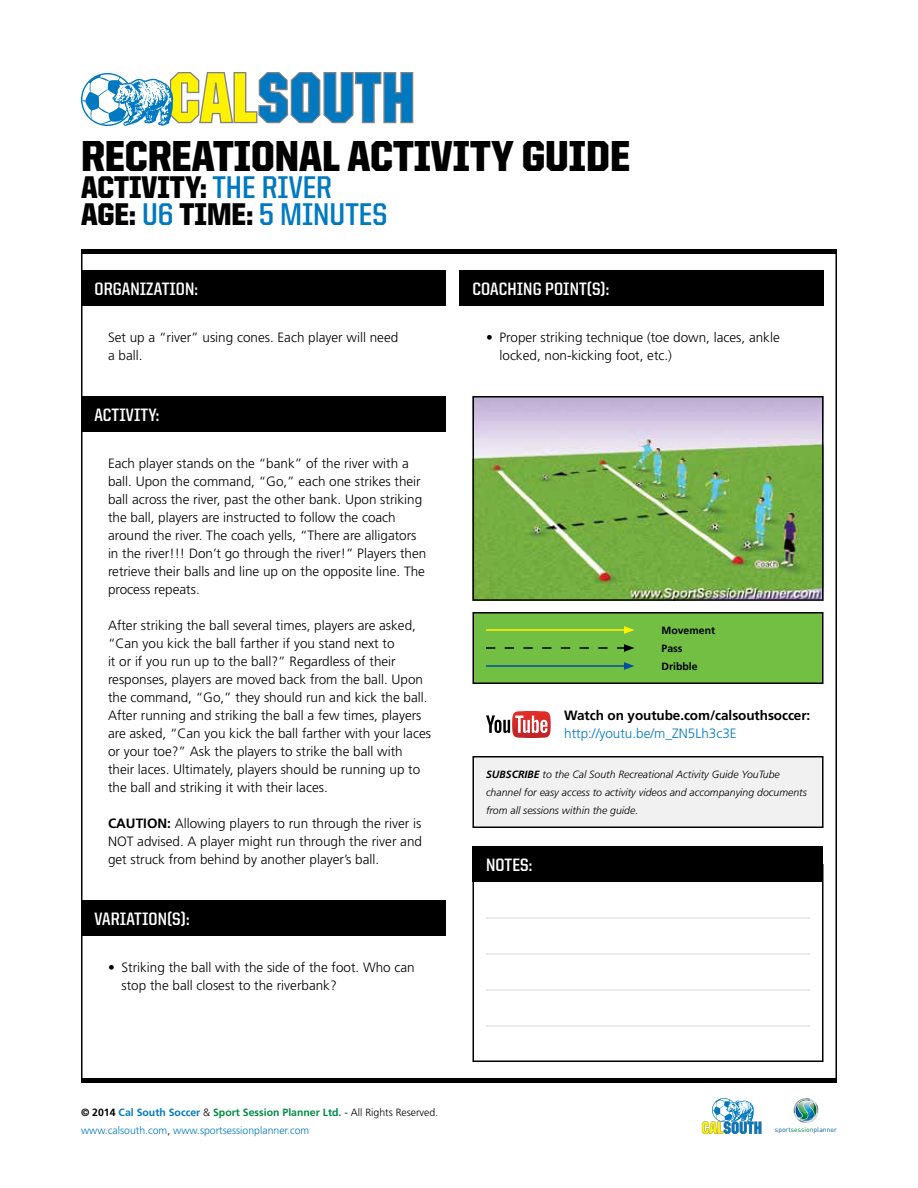
<style>
.page{position:relative;width:918px;height:1188px;background:#fff}
.page>*{position:absolute;margin:0;border:0;box-sizing:border-box;transform-origin:0 0}
.t1{font:900 43.5px "United Sans Semi Cond";color:#000}
.t2{font:900 31.5px/27px "United Sans Semi Cond";color:#000}
.t3{font:700 18px "United Sans Semi Cond";letter-spacing:.005em;color:#fff}
.t4{font:300 13.5px/18px "Frutiger";color:#000}
.t5{font:700 13.5px "Frutiger";letter-spacing:-.005em;color:#000}
.t6{font:300 13.5px "Frutiger";color:#0079c1}
.t7{font:italic 300 10.5px/18px "Frutiger";color:#000}
.t8{font:300 10.5px/18px "Frutiger";color:#0079c1}
.t9{font:700 10.5px/18px "Frutiger";color:#000}
.t10{font:6.75px "DIN";color:#005e9e}
.s1{font-weight:700;color:#0079c1}
.s2{font-weight:700}
.s3{font-weight:700;color:#000}
.s4{color:#000}
.s5{font-weight:700;color:#008b44}
.s6{color:#008b44}
</style>
<div class="page">
<div style="left:81px;top:1078px;width:756px;height:5px;background:#000"></div>
<div style="left:81px;top:249px;width:756px;height:5px;background:#000"></div>
<svg style="left:794px;top:1098px;width:24px;height:25px"></svg>
<div style="left:712px;top:1098px;width:24px;height:24px;background:#58a6d6;border-radius:50%"></div>
<svg style="left:702px;top:1099px;width:60px;height:35px"></svg>
<div style="left:81px;top:270px;width:365px;height:36px;background:#000"></div>
<div style="left:81px;top:396px;width:365px;height:36px;background:#000"></div>
<div style="left:81px;top:900px;width:365px;height:36px;background:#000"></div>
<div style="left:459px;top:270px;width:365px;height:36px;background:#000"></div>
<div style="left:473px;top:757px;width:350px;height:70px;background:#f1f1f2"></div>
<div style="left:472px;top:756px;width:352px;height:72px;border:2px solid #000"></div>
<svg style="left:486px;top:711px;width:65px;height:27px"></svg>
<div style="left:473px;top:613px;width:350px;height:70px;background:#72bf44"></div>
<div style="left:472px;top:612px;width:352px;height:72px;border:2px solid #000"></div>
<hr style="left:486px;top:629px;width:140px;height:2px;background:#fff200">
<svg style="left:624px;top:626px;width:10px;height:8px"></svg>
<svg style="left:486px;top:644px;width:148px;height:8px"></svg>
<hr style="left:486px;top:665px;width:140px;height:2px;background:#034ea2">
<svg style="left:624px;top:662px;width:10px;height:8px"></svg>
<div style="left:472px;top:864px;width:352px;height:198px;border:2px solid #000"></div>
<div style="left:472px;top:846px;width:352px;height:36px;background:#000"></div>
<hr style="left:486px;top:953px;width:324px;height:2px;background:#e6e7e8">
<hr style="left:486px;top:989px;width:324px;height:2px;background:#e6e7e8">
<hr style="left:486px;top:1025px;width:324px;height:2px;background:#e6e7e8">
<hr style="left:486px;top:917px;width:324px;height:2px;background:#e6e7e8">
<img style="left:475px;top:399px;width:346px;height:199px">
<div style="left:472px;top:396px;width:352px;height:205px;border:2px solid #000"></div>
<svg style="left:82px;top:72px;width:331px;height:54px"></svg>
<h1 class="t1" style="left:81px;top:133px;width:551px">RECREATIONAL ACTIVITY GUIDE</h1>
<h2 class="t2" style="left:81px;top:173px;width:308px">ACTIVITY: <span class="s1">THE RIVER<br></span>AGE: <span class="s1">U6</span> TIME: <span class="s1">5 MINUTES</span></h2>
<h3 class="t3" style="left:94px;top:279px;width:105px">ORGANIZATION:</h3>
<p class="t4" style="left:108px;top:329px;width:292px">Set up a “river” using cones. Each player will need a ball.</p>
<h3 class="t3" style="left:94px;top:405px;width:66px">ACTIVITY:</h3>
<p class="t4" style="left:108px;top:455px;width:320px">Each player stands on the “bank” of the river with a ball. Upon the command, “Go,” each one strikes their ball across the river, past the other bank. Upon striking the ball, players are instructed to follow the coach around the river. The coach yells, “There are alligators in the river!!! Don’t go through the river!” Players then retrieve their balls and line up on the opposite line. The process repeats.</p>
<p class="t4" style="left:108px;top:617px;width:325px">After striking the ball several times, players are asked, “Can you kick the ball farther if you stand next to<br>it or if you run up to the ball?” Regardless of their responses, players are moved back from the ball. Upon the command, “Go,” they should run and kick the ball.<br>After running and striking the ball a few times, players are asked, “Can you kick the ball farther with your laces or your toe?” Ask the players to strike the ball with their laces. Ultimately, players should be running up to the ball and striking it with their laces.</p>
<p class="t4" style="left:108px;top:814px;width:316px;text-align:justify"><span class="s2">CAUTION:</span> Allowing players to run through the river is NOT advised. A player might run through the river and get struck from behind by another player’s ball.</p>
<h3 class="t3" style="left:94px;top:909px;width:97px">VARIATION(S):</h3>
<p class="t4" style="left:122px;top:958px;width:295px;text-indent:-14px">• Striking the ball with the side of the foot. Who can stop the ball closest to the riverbank?</p>
<h3 class="t3" style="left:472px;top:279px;width:138px">COACHING POINT(S):</h3>
<p class="t4" style="left:500px;top:328px;width:282px;text-indent:-14px">• Proper striking technique (toe down, laces, ankle locked, non-kicking foot, etc.)</p>
<p class="t9" style="left:662px;top:621px;width:55px">Movement<br>Pass<br>Dribble</p>
<p class="t5" style="left:564px;top:707px;width:248px">Watch on youtube.com/calsouthsoccer:</p>
<p class="t6" style="left:564px;top:726px;width:174px">http://youtu.be/m_ZN5Lh3c3E</p>
<p class="t7" style="left:486px;top:765px;width:322px"><span class="s2">SUBSCRIBE</span> to the Cal South Recreational Activity Guide YouTube channel for easy access to activity videos and accompanying documents from all sessions within the guide.</p>
<h3 class="t3" style="left:486px;top:855px;width:48px">NOTES:</h3>
<p class="t8" style="left:81px;top:1104px;width:359px"><span class="s3">© 2014</span> <span class="s2">Cal South Soccer</span> <span class="s4">&amp;</span> <span class="s5">Sport Session Planner Ltd.</span> <span class="s4">- All Rights Reserved. </span>www.calsouth.com<span class="s4">,</span> www.sportsessionplanner.com</p>
<p class="t10" style="left:775px;top:1126px;width:64px">sport<span class="s6">session</span>planner</p>
</div>
